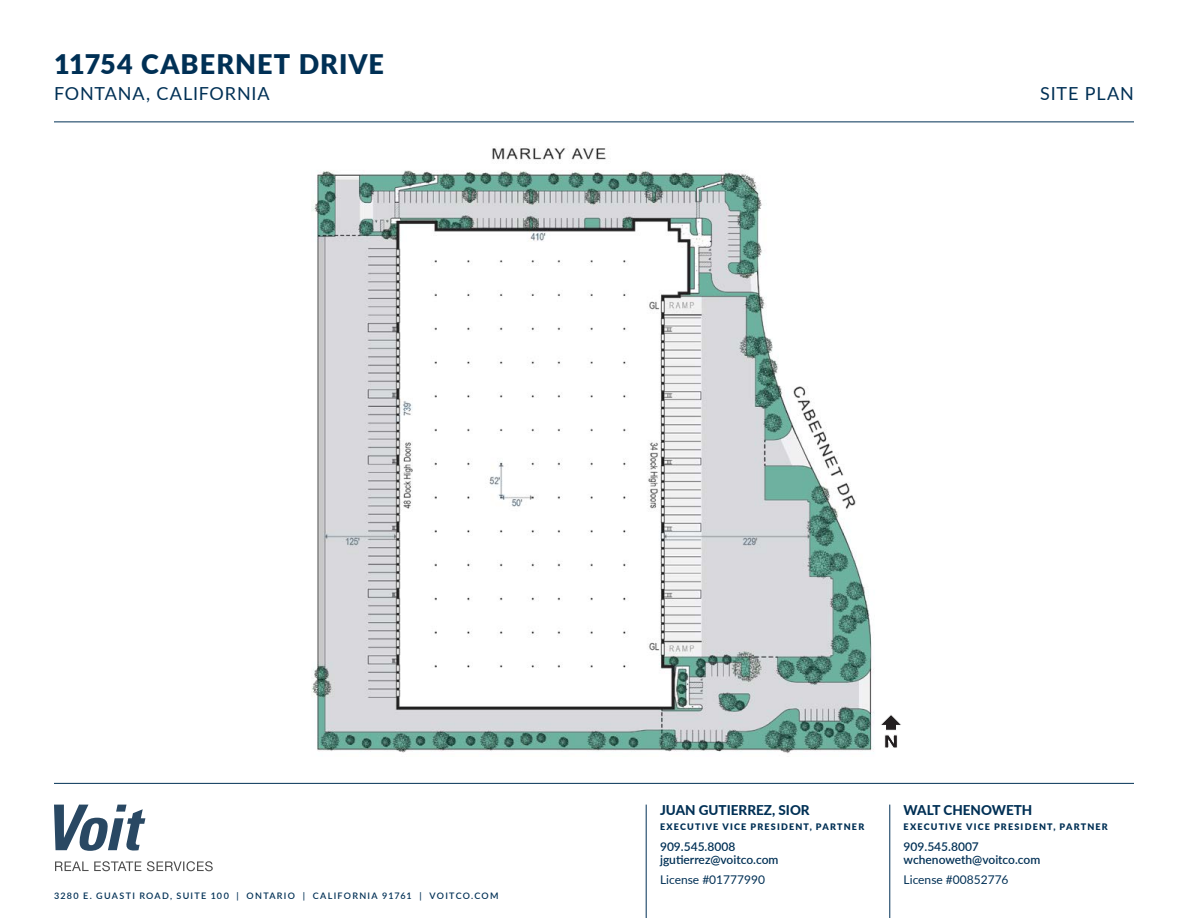
<style>
.page{position:relative;width:1188px;height:918px;background:#fff}
.page>*{position:absolute;margin:0;border:0;box-sizing:border-box;transform-origin:0 0}
.t1{font:900 27px "Lato";letter-spacing:.04em;color:#003055}
.Property_Address_Inside__Second_Line_RIG{font:18px "Lato";letter-spacing:.05em;color:#003055}
.t2{font:800 13.5px "Lato";color:#003055}
.t3{font:600 12px/13.5px "Lato";color:#003055}
.t4{font:12px "Lato";color:#003055}
.t5{font:600 9px "Lato";letter-spacing:.14em;color:#003055}
.t6{font:900 9px "Lato";letter-spacing:.135em;color:#003055}
</style>
<div class="page">
<svg style="left:55px;top:861px;width:86px;height:10px"></svg>
<svg style="left:147px;top:861px;width:66px;height:10px"></svg>
<svg style="left:54px;top:805px;width:91px;height:46px"></svg>
<hr style="left:54px;top:783px;width:1080px;height:1px;background:#003055">
<hr style="left:54px;top:122px;width:1080px;height:1px;background:#003055">
<hr style="left:889px;top:805px;width:1px;height:113px;background:#003055">
<hr style="left:646px;top:805px;width:1px;height:113px;background:#003055">
<img style="left:311px;top:148px;width:563px;height:606px">
<svg style="left:881px;top:715px;width:20px;height:33px"></svg>
<h1 class="t1" style="left:54px;top:44px;width:332px">11754 CABERNET DRIVE</h1>
<h2 class="Property_Address_Inside__Second_Line_RIG" style="left:54px;top:81px;width:217px">FONTANA, CALIFORNIA</h2>
<p class="Property_Address_Inside__Second_Line_RIG" style="left:1040px;top:81px;width:95px">SITE PLAN</p>
<p class="t5" style="left:54px;top:889px;width:446px">3280 E. GUASTI ROAD, SUITE 100 | ONTARIO | CALIFORNIA 91761 | VOITCO.COM</p>
<p class="t2" style="left:660px;top:801px;width:151px">JUAN GUTIERREZ, SIOR</p>
<p class="t6" style="left:660px;top:820px;width:206px">EXECUTIVE VICE PRESIDENT, PARTNER</p>
<p class="t3" style="left:660px;top:839px;width:120px">909.545.8008 jgutierrez@voitco.com</p>
<p class="t4" style="left:660px;top:872px;width:106px">License #01777990</p>
<p class="t2" style="left:904px;top:801px;width:130px">WALT CHENOWETH</p>
<p class="t6" style="left:904px;top:820px;width:206px">EXECUTIVE VICE PRESIDENT, PARTNER</p>
<p class="t3" style="left:904px;top:839px;width:138px">909.545.8007 wchenoweth@voitco.com</p>
<p class="t4" style="left:904px;top:872px;width:106px">License #00852776</p>
</div>
